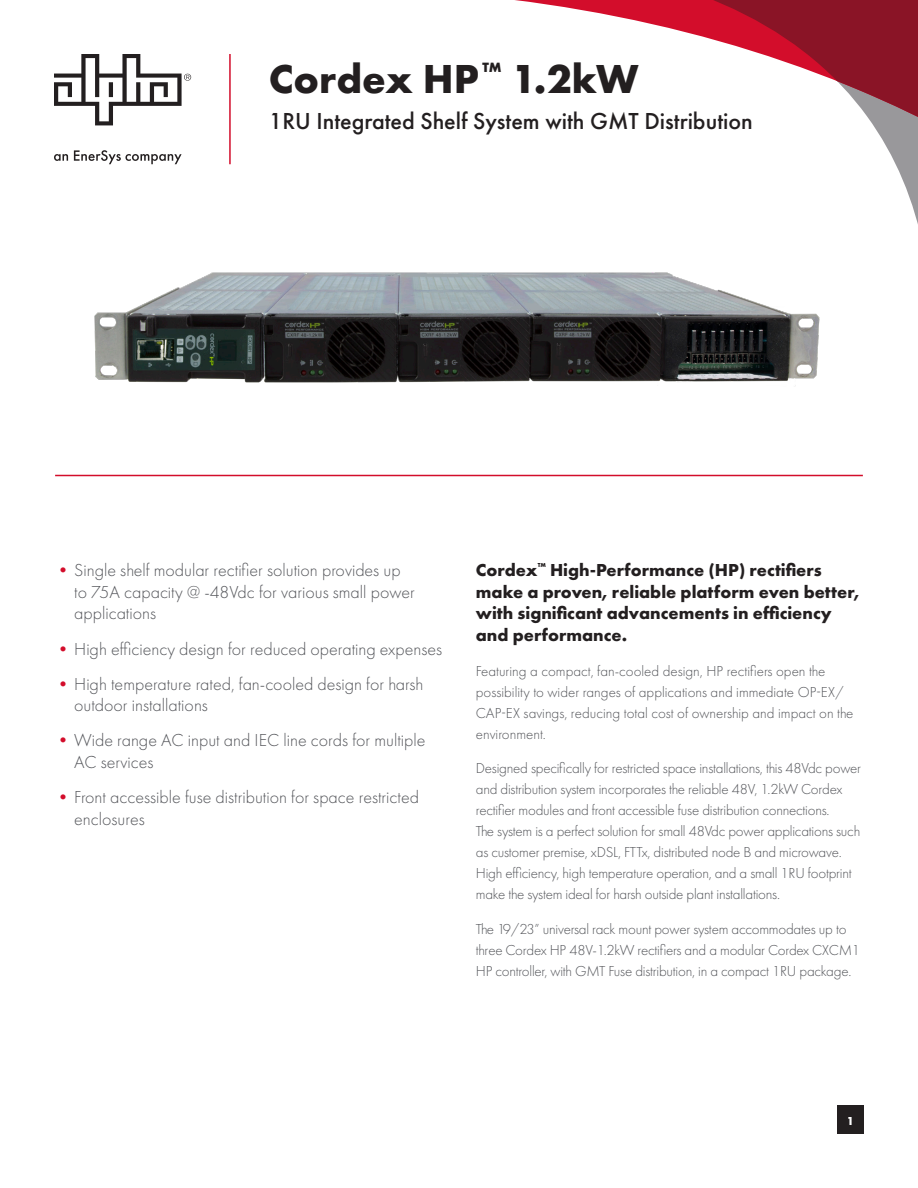
<style>
.page{position:relative;width:918px;height:1188px;background:#fff}
.page>*{position:absolute;margin:0;border:0;box-sizing:border-box;transform-origin:0 0}
.product_name{font:700 42px "Futura PT";color:#231f20}
.product_subline{font:500 24px "Futura PT";color:#231f20}
.t1{font:300 18px/21.6px "Futura PT";color:#54555a}
.product_description{font:700 18px/21.6px "Futura PT";color:#231f20}
.product_description-2{font:300 15px/21px "Futura PT";letter-spacing:-.015em;color:#54555a}
.t2{font:700 12px "Futura PT";color:#fff}
.s1{color:#d30d2b}
</style>
<div class="page">
<hr style="left:229px;top:54px;width:2px;height:110px;background:#d30d2b">
<svg style="left:54px;top:54px;width:137px;height:71px"></svg>
<svg style="left:54px;top:150px;width:128px;height:14px"></svg>
<div style="left:837px;top:1106px;width:27px;height:28px;background:#231f20"></div>
<svg style="left:515px;top:0;width:403px;height:215px"></svg>
<svg style="left:676px;top:0;width:242px;height:124px"></svg>
<hr style="left:55px;top:475px;width:808px;height:1px;background:#d30d2b">
<img style="left:94px;top:272px;width:726px;height:114px">
<p class="product_name" style="left:269px;top:52px;width:371px">Cordex HP<sup>™</sup> 1.2kW</p>
<p class="product_subline" style="left:269px;top:106px;width:486px">1RU Integrated Shelf System with GMT Distribution</p>
<p class="t1" style="left:74px;top:560px;width:342px;text-indent:-20px"><span class="s1">•</span>Single shelf modular rectifier solution provides up to 75A capacity @ -48Vdc for various small power applications</p>
<p class="t1" style="left:54px;top:638px;width:390px"><span class="s1">•</span>High efficiency design for reduced operating expenses</p>
<p class="t1" style="left:74px;top:673px;width:351px;text-indent:-20px"><span class="s1">•</span>High temperature rated, fan-cooled design for harsh outdoor installations</p>
<p class="t1" style="left:74px;top:730px;width:353px;text-indent:-20px"><span class="s1">•</span>Wide range AC input and IEC line cords for multiple<br>AC services</p>
<p class="t1" style="left:74px;top:786px;width:346px;text-indent:-20px"><span class="s1">•</span>Front accessible fuse distribution for space restricted enclosures</p>
<p class="product_description" style="left:476px;top:559px;width:385px">Cordex<sup>™</sup> High-Performance (HP) rectifiers make a proven, reliable platform even better, with significant advancements in efficiency and performance.</p>
<p class="product_description-2" style="left:476px;top:660px;width:379px">Featuring a compact, fan-cooled design, HP rectifiers open the possibility to wider ranges of applications and immediate OP-EX/ CAP-EX savings, reducing total cost of ownership and impact on the environment.</p>
<p class="product_description-2" style="left:476px;top:758px;width:387px">Designed specifically for restricted space installations, this 48Vdc power and distribution system incorporates the reliable 48V, 1.2kW Cordex rectifier modules and front accessible fuse distribution connections.<br>The system is a perfect solution for small 48Vdc power applications such as customer premise, xDSL, FTTx, distributed node B and microwave.<br>High efficiency, high temperature operation, and a small 1RU footprint make the system ideal for harsh outside plant installations.</p>
<p class="product_description-2" style="left:476px;top:918px;width:386px">The 19/23” universal rack mount power system accommodates up to three Cordex HP 48V-1.2kW rectifiers and a modular Cordex CXCM1<br>HP controller, with GMT Fuse distribution, in a compact 1RU package.</p>
<p class="t2" style="left:847px;top:1113px;width:9px">1</p>
</div>
